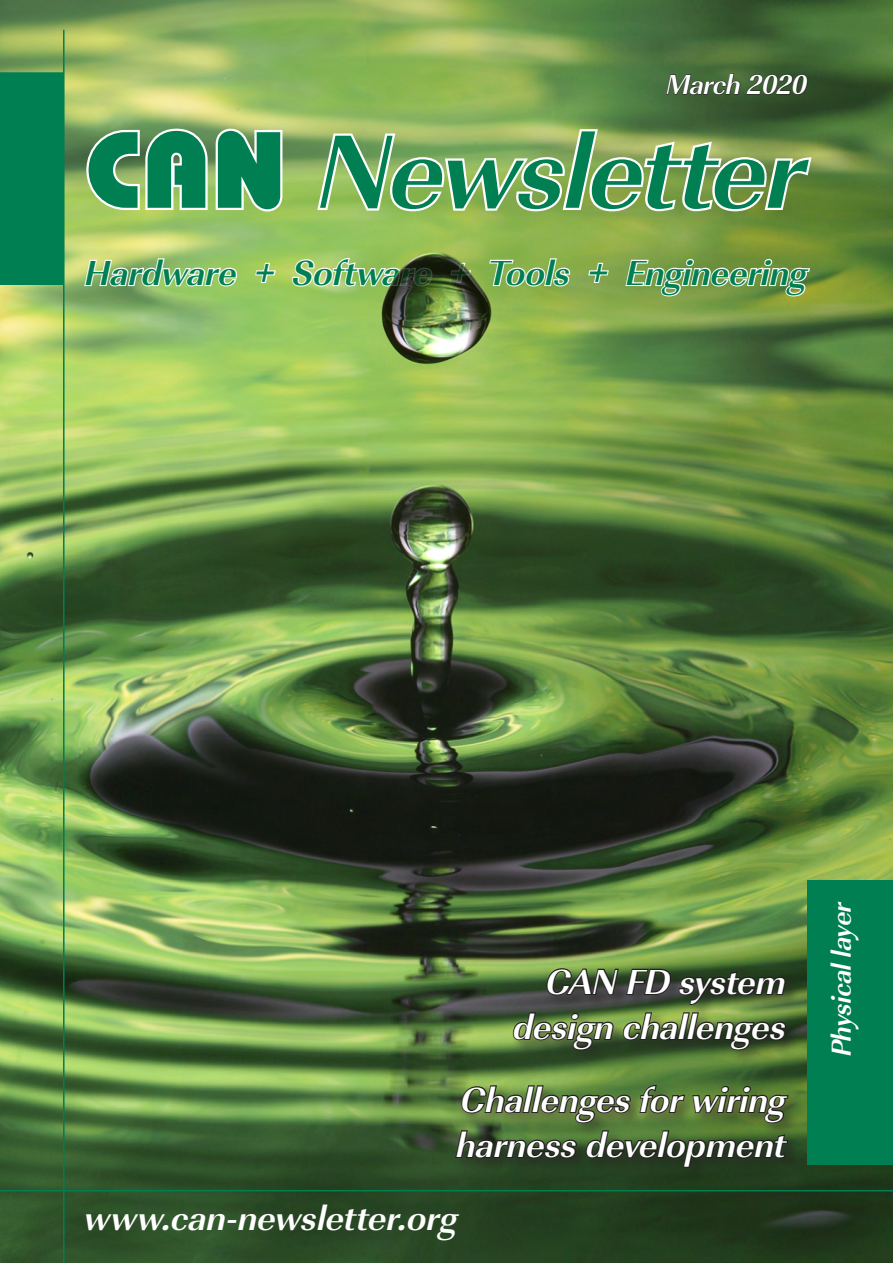
<style>
.page{position:relative;width:893px;height:1263px;background:#fff}
.page>*{position:absolute;margin:0;border:0;box-sizing:border-box;transform-origin:0 0}
.t1{font:108px "URW Imperial T Bold Obli";letter-spacing:-.02em;color:#007f52}
.t2{font:36px/45px "URW Imperial T Bold Obli";letter-spacing:-.01em;color:#fff;text-align:right}
.t3{font:36px "URW Imperial T Bold Obli";letter-spacing:-.01em;color:#007f52}
.t4{font:28.5px "URW Imperial T Bold Obli";letter-spacing:-.025em;color:#fff;scale:.96 1}
.t5{font:28.5px "URW Imperial T Bold Obli";letter-spacing:-.025em;color:#fff}
.s1{font-family:"Bauhaus";font-weight:800}
</style>
<div class="page">
<img style="left:0;top:0;width:893px;height:1263px">
<div style="left:511px;top:966px;width:290px;height:99px;background:#231f20;opacity:.55"></div>
<svg style="left:512px;top:967px;width:275px;height:84px;background:#415231"></svg>
<div style="left:453px;top:1082px;width:350px;height:101px;background:#231f20;opacity:.55"></div>
<svg style="left:454px;top:1084px;width:336px;height:85px;background:#40572e"></svg>
<div style="left:0;top:72px;width:63px;height:213px;background:#007f52"></div>
<hr style="left:0;top:1190px;width:893px;height:1px;background:#007f52">
<div style="left:808px;top:880px;width:85px;height:285px;background:#007f52"></div>
<svg style="left:83px;top:257px;width:155px;height:32px"></svg>
<svg style="left:254px;top:262px;width:23px;height:22px"></svg>
<svg style="left:291px;top:257px;width:90px;height:32px"></svg>
<svg style="left:470px;top:262px;width:2px;height:22px"></svg>
<svg style="left:488px;top:257px;width:83px;height:31px"></svg>
<svg style="left:587px;top:262px;width:23px;height:22px"></svg>
<svg style="left:624px;top:258px;width:187px;height:40px"></svg>
<svg style="left:84px;top:126px;width:201px;height:88px"></svg>
<svg style="left:314px;top:126px;width:500px;height:88px"></svg>
<hr style="left:63px;top:30px;width:2px;height:1233px;background:#007f52">
<svg style="left:666px;top:72px;width:142px;height:23px;background:#37522f"></svg>
<img style="left:381px;top:252px;width:89px;height:112px">
<p class="t5" style="left:666px;top:68px;width:143px">March 2020</p>
<h1 class="t1" style="left:85px;top:108px;width:724px"><span class="s1">CAN</span> Newsletter</h1>
<p class="t3" style="left:85px;top:252px;width:724px">Hardware + Software + Tools + Engineering</p>
<p class="t2" style="left:514px;top:960px;width:274px">CAN FD system design challenges</p>
<p class="t2" style="left:457px;top:1078px;width:331px;text-align:left">Challenges for wiring harness development</p>
<p class="t2" style="left:85px;top:1196px;width:375px">www.can-newsletter.org</p>
<p class="t4" style="left:824px;top:1056px;width:163px;rotate:-90deg">Physical layer</p>
</div>
